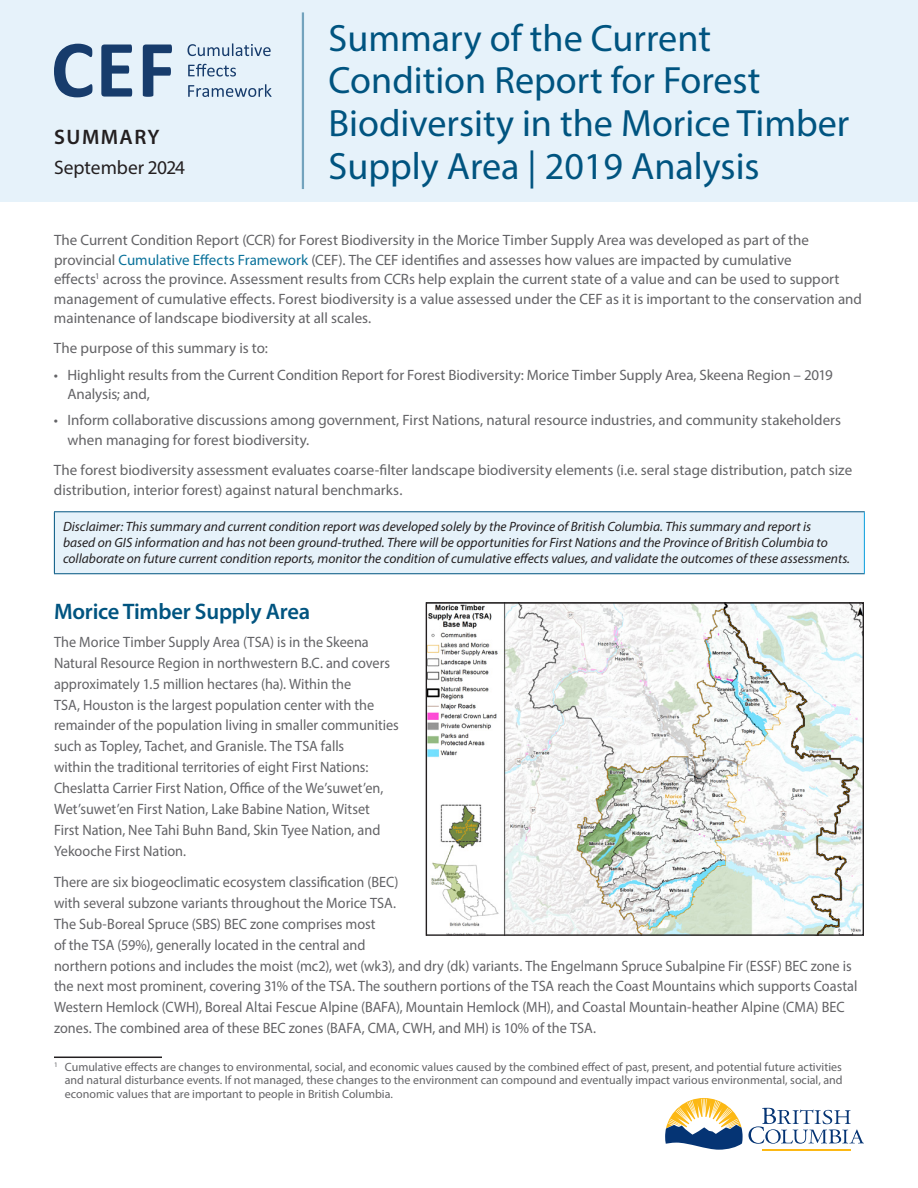
<style>
.page{position:relative;width:918px;height:1188px;background:#fff}
.page>*{position:absolute;margin:0;border:0;box-sizing:border-box;transform-origin:0 0}
.t1{font:38.1px/42.8px "Myriad Pro";color:#005480}
.t2{font:600 22.5px "Myriad Pro";letter-spacing:-.01em;color:#005480}
.t3{font:600 21px "Myriad Pro";letter-spacing:.07em;color:#231f20}
.t4{font:19.5px "Myriad Pro";color:#231f20}
.t5{font:15px/20.9px "Myriad Pro";color:#636366;scale:.95 1}
.t6{font:15px/19.5px "Myriad Pro";color:#636366}
.t7{font:italic 13.5px/16.2px "Myriad Pro";color:#231f20}
.t8{font:12px/13.5px "Myriad Pro";color:#636366;text-align:justify}
.s1{color:#09719a}
</style>
<div class="page">
<div style="left:0;top:0;width:918px;height:201px;background:#e6f2fa"></div>
<div style="left:54px;top:512px;width:810px;height:62px;background:#e6f2fa"></div>
<hr style="left:54px;top:511px;width:811px;height:1px;background:#005480">
<hr style="left:54px;top:512px;width:1px;height:61px;background:#005480">
<hr style="left:54px;top:573px;width:811px;height:1px;background:#005480">
<hr style="left:864px;top:512px;width:1px;height:61px;background:#069ddc">
<hr style="left:54px;top:1057px;width:108px;height:1px;background:#231f20">
<svg style="left:188px;top:43px;width:83px;height:13px"></svg>
<svg style="left:188px;top:84px;width:84px;height:13px"></svg>
<svg style="left:188px;top:64px;width:48px;height:13px"></svg>
<svg style="left:54px;top:44px;width:118px;height:53px"></svg>
<hr style="left:302px;top:12px;width:2px;height:177px;background:#005480">
<img style="left:428px;top:604px;width:434px;height:330px">
<div style="left:426px;top:602px;width:438px;height:334px;border:1px solid #231f20"></div>
<svg style="left:665px;top:1098px;width:199px;height:52px"></svg>
<h3 class="t3" style="left:54px;top:123px;width:107px">SUMMARY</h3>
<h3 class="t4" style="left:54px;top:155px;width:133px">September 2024</h3>
<h1 class="t1" style="left:329px;top:16px;width:522px">Summary of the Current<br>Condition Report for Forest<br>Biodiversity in the Morice Timber<br>Supply Area | 2019 Analysis</h1>
<p class="t6" style="left:54px;top:230px;width:810px">The Current Condition Report (CCR) for Forest Biodiversity in the Morice Timber Supply Area was developed as part of the provincial <span class="s1">Cumulative Effects Framework</span> (CEF). The CEF identifies and assesses how values are impacted by cumulative<br>effects<sup>1</sup> across the province. Assessment results from CCRs help explain the current state of a value and can be used to support management of cumulative effects. Forest biodiversity is a value assessed under the CEF as it is important to the conservation and maintenance of landscape biodiversity at all scales.</p>
<p class="t6" style="left:54px;top:338px;width:215px">The purpose of this summary is to:</p>
<p class="t6" style="left:67px;top:365px;width:767px;text-indent:-14px">• Highlight results from the Current Condition Report for Forest Biodiversity: Morice Timber Supply Area, Skeena Region – 2019<br>Analysis; and,</p>
<p class="t6" style="left:67px;top:410px;width:775px;text-indent:-14px">• Inform collaborative discussions among government, First Nations, natural resource industries, and community stakeholders when managing for forest biodiversity.</p>
<p class="t6" style="left:54px;top:460px;width:800px">The forest biodiversity assessment evaluates coarse-filter landscape biodiversity elements (i.e. seral stage distribution, patch size distribution, interior forest) against natural benchmarks.</p>
<p class="t7" style="left:63px;top:518px;width:789px">Disclaimer: This summary and current condition report was developed solely by the Province of British Columbia. This summary and report is<br>based on GIS information and has not been ground-truthed. There will be opportunities for First Nations and the Province of British Columbia to collaborate on future current condition reports, monitor the condition of cumulative effects values, and validate the outcomes of these assessments.</p>
<h2 class="t2" style="left:54px;top:598px;width:258px">Morice Timber Supply Area</h2>
<p class="t5" style="left:54px;top:631px;width:364px">The Morice Timber Supply Area (TSA) is in the Skeena Natural Resource Region in northwestern B.C. and covers approximately 1.5 million hectares (ha). Within the<br>TSA, Houston is the largest population center with the remainder of the population living in smaller communities such as Topley, Tachet, and Granisle. The TSA falls<br>within the traditional territories of eight First Nations:<br>Cheslatta Carrier First Nation, Office of the We’suwet’en, Wet’suwet’en First Nation, Lake Babine Nation, Witset First Nation, Nee Tahi Buhn Band, Skin Tyee Nation, and Yekooche First Nation.</p>
<p class="t5" style="left:54px;top:871px;width:847px">There are six biogeoclimatic ecosystem classification (BEC)<br>with several subzone variants throughout the Morice TSA.<br>The Sub-Boreal Spruce (SBS) BEC zone comprises most<br>of the TSA (59%), generally located in the central and<br>northern potions and includes the moist (mc2), wet (wk3), and dry (dk) variants. The Engelmann Spruce Subalpine Fir (ESSF) BEC zone is the next most prominent, covering 31% of the TSA. The southern portions of the TSA reach the Coast Mountains which supports Coastal Western Hemlock (CWH), Boreal Altai Fescue Alpine (BAFA), Mountain Hemlock (MH), and Coastal Mountain-heather Alpine (CMA) BEC zones. The combined area of these BEC zones (BAFA, CMA, CWH, and MH) is 10% of the TSA.</p>
<p class="t8" style="left:65px;top:1060px;width:779px;text-indent:-11px"><sup>1</sup> Cumulative effects are changes to environmental, social, and economic values caused by the combined effect of past, present, and potential future activities and natural disturbance events. If not managed, these changes to the environment can compound and eventually impact various environmental, social, and economic values that are important to people in British Columbia.</p>
</div>
